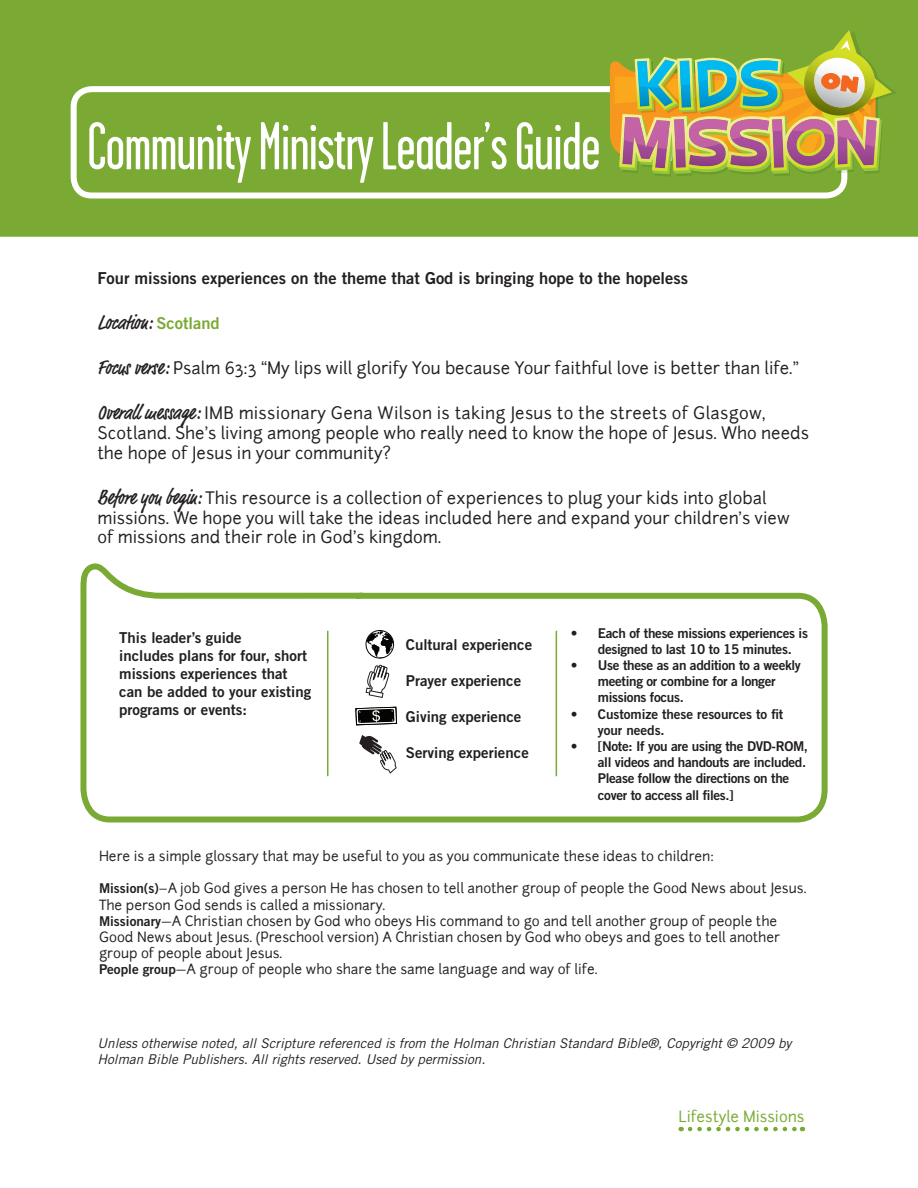
<style>
.page{position:relative;width:918px;height:1188px;background:#fff}
.page>*{position:absolute;margin:0;border:0;box-sizing:border-box;transform-origin:0 0}
.t1{font:67.5px "Garage Gothic";letter-spacing:-.015em;color:#fff}
.t2{font:500 condensed 21px "Market";color:#231f20}
.t3{font:16.5px/19.8px "Junction";color:#231f20}
.t4{font:16.5px "Trade Gothic LT Std Bd 2";color:#231f20}
.t5{font:15px/18px "Trade Gothic LT Std Bd 2";color:#231f20}
.t6{font:15px "Junction";color:#7aaa33}
.t7{font:13.5px/16.2px "Junction";color:#231f20}
.t8{font:13.5px/16.2px "Trade Gothic LT Std Bd 2";letter-spacing:-.025em;color:#231f20}
.t9{font:italic 13.5px/16.2px "Trade Gothic LT Std";color:#231f20}
.t10{font:13.5px/16.2px "Trade Gothic LT Std Bd 2";letter-spacing:-.005em;color:#231f20}
.s1{font-family:"Trade Gothic LT Std Bd 2";font-weight:400;font-stretch:normal;font-size:16.5px;color:#7aaa33}
.s2{font-family:"Market";font-weight:500;font-stretch:condensed;font-size:21px}
.s3{font-family:"Trade Gothic LT Std Bd 2"}
</style>
<div class="page">
<div style="left:0;top:0;width:918px;height:237px;background:#7aaa33"></div>
<div style="left:74px;top:89px;width:770px;height:107px;background:#7aaa33;border-radius:18px"></div>
<div style="left:71px;top:86px;width:776px;height:113px;border:6px solid #fff;border-radius:18px"></div>
<svg style="left:80px;top:563px;width:748px;height:260px"></svg>
<hr style="left:327px;top:631px;width:1px;height:145px;background:#7aaa33">
<hr style="left:556px;top:631px;width:1px;height:145px;background:#7aaa33">
<svg style="left:690px;top:1127px;width:113px;height:4px"></svg>
<svg style="left:610px;top:30px;width:287px;height:147px;background:#a2a65b"></svg>
<img style="left:835px;top:78px;width:25px;height:7px">
<p class="t1" style="left:87px;top:111px;width:515px">Community Ministry Leader’s Guide</p>
<p class="t4" style="left:97px;top:268px;width:592px">Four missions experiences on the theme that God is bringing hope to the hopeless</p>
<p class="t2" style="left:97px;top:310px;width:124px">Location: <span class="s1">Scotland</span></p>
<p class="t3" style="left:97px;top:358px;width:703px"><span class="s2">Focus verse:</span> Psalm 63:3 “My lips will glorify You because Your faithful love is better than life.”</p>
<p class="t3" style="left:97px;top:403px;width:713px"><span class="s2">Overall message:</span> IMB missionary Gena Wilson is taking Jesus to the streets of Glasgow,<br>Scotland. She’s living among people who really need to know the hope of Jesus. Who needs the hope of Jesus in your community?</p>
<p class="t3" style="left:97px;top:488px;width:694px"><span class="s2">Before you begin:</span> This resource is a collection of experiences to plug your kids into global missions. We hope you will take the ideas included here and expand your children’s view of missions and their role in God’s kingdom.</p>
<p class="t5" style="left:119px;top:628px;width:124px">This leader’s guide</p>
<p class="t5" style="left:119px;top:646px;width:194px">includes plans for four, short missions experiences that can be added to your existing programs or events:</p>
<p class="t5" style="left:406px;top:635px;width:128px">Cultural experience</p>
<p class="t5" style="left:406px;top:671px;width:117px">Prayer experience</p>
<p class="t5" style="left:406px;top:707px;width:117px">Giving experience</p>
<p class="t5" style="left:406px;top:743px;width:124px">Serving experience</p>
<p class="t8" style="left:598px;top:624px;width:212px;text-indent:-27px">• Each of these missions experiences is designed to last 10 to 15 minutes.</p>
<p class="t8" style="left:598px;top:657px;width:205px;text-indent:-27px">• Use these as an addition to a weekly meeting or combine for a longer missions focus.</p>
<p class="t10" style="left:598px;top:705px;width:187px;text-indent:-27px">• Customize these resources to fit your needs.</p>
<p class="t8" style="left:598px;top:738px;width:212px;text-indent:-27px">• [Note: If you are using the DVD-ROM, all videos and handouts are included.<br>Please follow the directions on the cover to access all files.]</p>
<p class="t7" style="left:99px;top:848px;width:616px">Here is a simple glossary that may be useful to you as you communicate these ideas to children:</p>
<p class="t7" style="left:99px;top:880px;width:709px"><span class="s3">Mission(s)</span>–A job God gives a person He has chosen to tell another group of people the Good News about Jesus.<br>The person God sends is called a missionary.</p>
<p class="t7" style="left:99px;top:913px;width:683px"><span class="s3">Missionary</span>—A Christian chosen by God who obeys His command to go and tell another group of people the<br>Good News about Jesus. (Preschool version) A Christian chosen by God who obeys and goes to tell another group of people about Jesus.</p>
<p class="t7" style="left:99px;top:961px;width:500px"><span class="s3">People group</span>—A group of people who share the same language and way of life.</p>
<p class="t9" style="left:97px;top:1035px;width:696px">Unless otherwise noted, all Scripture referenced is from the Holman Christian Standard Bible®, Copyright © 2009 by<br>Holman Bible Publishers. All rights reserved. Used by permission.</p>
<p class="t6" style="left:678px;top:1107px;width:127px">Lifestyle Missions</p>
</div>
